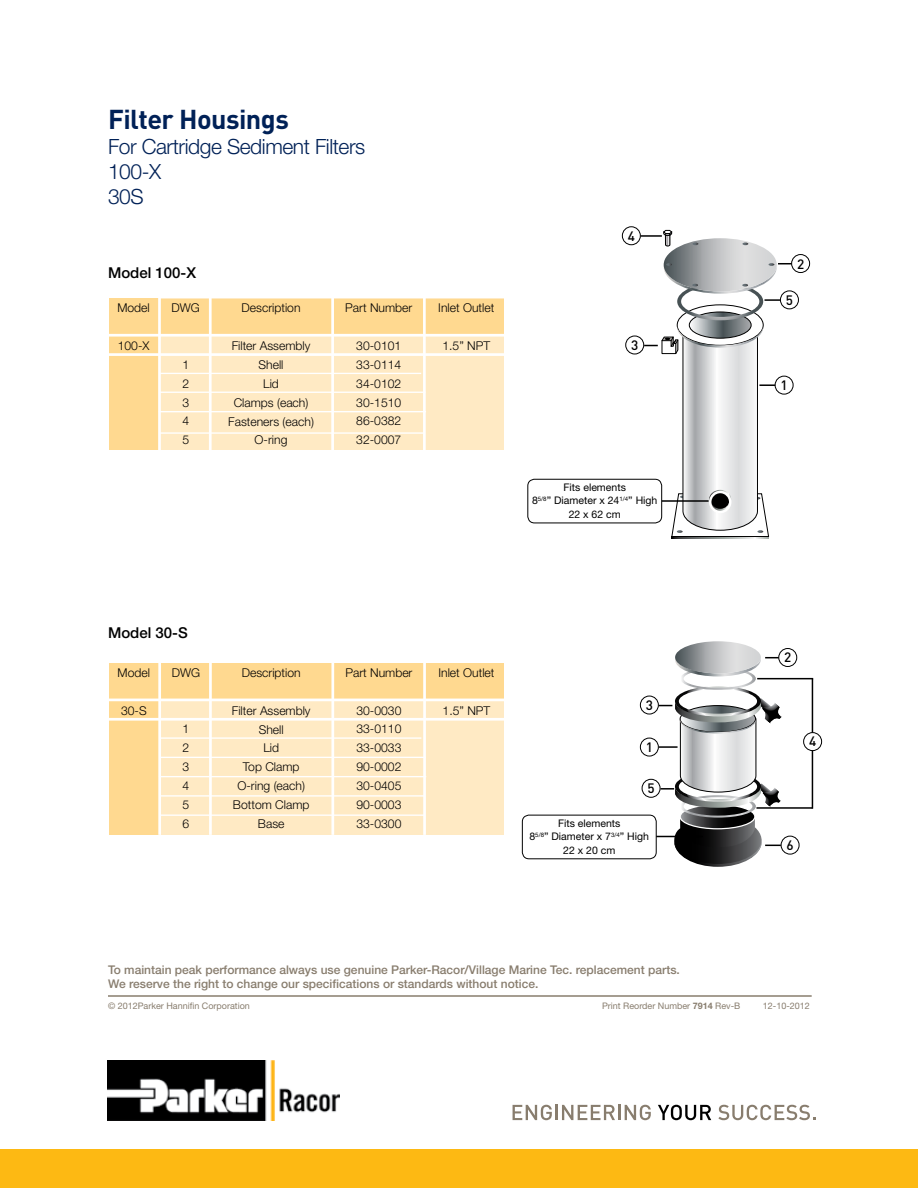
<style>
.page{position:relative;width:918px;height:1188px;background:#fff}
.page>*{position:absolute;margin:0;border:0;box-sizing:border-box;transform-origin:0 0}
.t1{font:700 27px "DINOT";letter-spacing:-.02em;color:#002157}
.t2{font:300 21px/25.2px "Helvetica Neue LT Std";letter-spacing:-.02em;color:#002157}
.t3{font:500 15px "Helvetica Neue LT Std";color:#000}
.t4{font:500 13.5px "DINOT";color:#000}
.t5{font:300 12.15px/18.9px "Helvetica Neue LT Std";color:#000;text-align:justify}
.t6{font:500 12px/14.4px "Helvetica Neue LT Std";color:#887d6e}
.t7{font:10.5px/13.5px "Helvetica Neue LT Std";color:#000;text-align:center}
.t8{font:9px "Helvetica Neue LT Std";color:#887d6e}
.s1{font-weight:700}
</style>
<div class="page">
<svg style="left:513px;top:1105px;width:39px;height:15px"></svg>
<hr style="left:555px;top:1105px;width:3px;height:15px;background:#887d6e">
<svg style="left:562px;top:1105px;width:89px;height:15px"></svg>
<svg style="left:658px;top:1105px;width:53px;height:15px"></svg>
<svg style="left:718px;top:1105px;width:98px;height:15px"></svg>
<div style="left:0;top:1150px;width:918px;height:38px;background:#fdb913"></div>
<img style="left:108px;top:1061px;width:232px;height:59px">
<hr style="left:108px;top:995px;width:704px;height:2px;background:#887d6e">
<div style="left:109px;top:299px;width:394px;height:151px;background:#ffeac4"></div>
<div style="left:109px;top:299px;width:51px;height:151px;background:#ffd990"></div>
<div style="left:109px;top:299px;width:394px;height:36px;background:#ffd990"></div>
<hr style="left:94px;top:334px;width:421px;height:3px;background:#fff">
<hr style="left:94px;top:353px;width:422px;height:3px;background:#fff">
<hr style="left:159px;top:373px;width:262px;height:1px;background:#fff">
<hr style="left:159px;top:392px;width:266px;height:1px;background:#fff">
<hr style="left:159px;top:411px;width:267px;height:1px;background:#fff">
<hr style="left:159px;top:432px;width:266px;height:2px;background:#fff">
<hr style="left:158px;top:270px;width:3px;height:200px;background:#fff">
<hr style="left:209px;top:270px;width:3px;height:200px;background:#fff">
<hr style="left:331px;top:270px;width:3px;height:200px;background:#fff">
<hr style="left:423px;top:270px;width:3px;height:200px;background:#fff">
<div style="left:109px;top:663px;width:395px;height:172px;background:#ffeac4"></div>
<div style="left:109px;top:664px;width:51px;height:171px;background:#ffd990"></div>
<div style="left:109px;top:663px;width:395px;height:37px;background:#ffd990"></div>
<hr style="left:95px;top:699px;width:420px;height:2px;background:#fff">
<hr style="left:95px;top:718px;width:420px;height:3px;background:#fff">
<hr style="left:160px;top:737px;width:261px;height:2px;background:#fff">
<hr style="left:160px;top:757px;width:266px;height:1px;background:#fff">
<hr style="left:159px;top:776px;width:267px;height:1px;background:#fff">
<hr style="left:160px;top:795px;width:265px;height:2px;background:#fff">
<hr style="left:160px;top:815px;width:265px;height:1px;background:#fff">
<hr style="left:158px;top:635px;width:3px;height:200px;background:#fff">
<hr style="left:209px;top:635px;width:3px;height:200px;background:#fff">
<hr style="left:331px;top:635px;width:3px;height:200px;background:#fff">
<hr style="left:423px;top:635px;width:3px;height:200px;background:#fff">
<svg style="left:671px;top:537px;width:98px;height:2px"></svg>
<div style="left:775px;top:376px;width:19px;height:18px;border:1px solid #000;border-radius:50%"></div>
<div style="left:791px;top:254px;width:19px;height:19px;border:1px solid #000;border-radius:50%"></div>
<div style="left:622px;top:226px;width:19px;height:19px;border:1px solid #000;border-radius:50%"></div>
<div style="left:625px;top:336px;width:19px;height:18px;border:1px solid #000;border-radius:50%"></div>
<div style="left:780px;top:291px;width:19px;height:18px;border:1px solid #000;border-radius:50%"></div>
<hr style="left:641px;top:235px;width:21px;height:2px;background:#000">
<svg style="left:644px;top:230px;width:148px;height:307px"></svg>
<div style="left:527px;top:479px;width:135px;height:44px;border:1px solid #000;border-radius:7px"></div>
<div style="left:640px;top:738px;width:19px;height:18px;border:1px solid #000;border-radius:50%"></div>
<div style="left:778px;top:648px;width:19px;height:19px;border:1px solid #000;border-radius:50%"></div>
<div style="left:640px;top:696px;width:19px;height:18px;border:1px solid #000;border-radius:50%"></div>
<div style="left:642px;top:779px;width:18px;height:19px;border:1px solid #000;border-radius:50%"></div>
<div style="left:781px;top:836px;width:18px;height:18px;border:1px solid #000;border-radius:50%"></div>
<hr style="left:757px;top:678px;width:56px;height:1px;background:#000">
<hr style="left:812px;top:679px;width:1px;height:130px;background:#000">
<hr style="left:756px;top:807px;width:56px;height:2px;background:#000">
<svg style="left:659px;top:641px;width:125px;height:226px"></svg>
<hr style="left:656px;top:836px;width:47px;height:1px;background:#000">
<div style="left:522px;top:815px;width:135px;height:44px;border:1px solid #000;border-radius:7px"></div>
<div style="left:804px;top:733px;width:18px;height:18px;background:#fff;border-radius:50%"></div>
<div style="left:803px;top:732px;width:19px;height:19px;border:1px solid #000;border-radius:50%"></div>
<h1 class="t1" style="left:108px;top:101px;width:182px">Filter Housings</h1>
<h2 class="t2" style="left:108px;top:133px;width:259px">For Cartridge Sediment Filters<br>100-X<br>30S</h2>
<p class="t3" style="left:108px;top:264px;width:90px">Model 100-X</p>
<p class="t5" style="left:117px;top:298px;width:34px">Model</p>
<p class="t5" style="left:118px;top:336px;width:33px">100-X</p>
<p class="t5" style="left:172px;top:298px;width:30px">DWG</p>
<p class="t5" style="left:182px;top:355px;width:8px">1<br>2<br>3<br>4<br>5</p>
<p class="t5" style="left:242px;top:298px;width:60px">Description</p>
<p class="t5" style="left:228px;top:336px;width:87px;text-align:center">Filter Assembly<br>Shell<br>Lid<br>Clamps (each)<br>Fasteners (each)<br>O-ring</p>
<p class="t5" style="left:345px;top:298px;width:69px">Part Number</p>
<p class="t5" style="left:356px;top:336px;width:47px">30-0101<br>33-0114<br>34-0102<br>30-1510<br>86-0382<br>32-0007</p>
<p class="t5" style="left:438px;top:298px;width:58px">Inlet Outlet</p>
<p class="t5" style="left:442px;top:336px;width:49px">1.5” NPT</p>
<p class="t4" style="left:628px;top:227px;width:9px">4</p>
<p class="t4" style="left:631px;top:336px;width:9px">3</p>
<p class="t7" style="left:532px;top:480px;width:127px">Fits elements<br>8<sup>5/8</sup>” Diameter x 24<sup>1/4</sup>” High<br>22 x 62 cm</p>
<p class="t3" style="left:108px;top:624px;width:81px">Model 30-S</p>
<p class="t5" style="left:118px;top:663px;width:34px">Model</p>
<p class="t5" style="left:121px;top:700px;width:27px">30-S</p>
<p class="t5" style="left:172px;top:663px;width:30px">DWG</p>
<p class="t5" style="left:183px;top:719px;width:8px">1<br>2<br>3<br>4<br>5<br>6</p>
<p class="t5" style="left:242px;top:663px;width:60px">Description</p>
<p class="t5" style="left:232px;top:701px;width:80px;text-align:center">Filter Assembly<br>Shell<br>Lid<br>Top Clamp<br>O-ring (each)<br>Bottom Clamp<br>Base</p>
<p class="t5" style="left:345px;top:663px;width:69px">Part Number</p>
<p class="t5" style="left:356px;top:701px;width:47px">30-0030<br>33-0110<br>33-0033<br>90-0002<br>30-0405<br>90-0003<br>33-0300</p>
<p class="t5" style="left:438px;top:663px;width:58px">Inlet Outlet</p>
<p class="t5" style="left:443px;top:701px;width:49px">1.5” NPT</p>
<p class="t4" style="left:646px;top:696px;width:9px">3</p>
<p class="t4" style="left:646px;top:738px;width:9px">1</p>
<p class="t4" style="left:647px;top:779px;width:9px">5</p>
<p class="t7" style="left:529px;top:816px;width:121px">Fits elements<br>8<sup>5/8</sup>” Diameter x 7<sup>3/4</sup>” High<br>22 x 20 cm</p>
<p class="t6" style="left:108px;top:962px;width:573px">To maintain peak performance always use genuine Parker-Racor/Village Marine Tec. replacement parts.<br>We reserve the right to change our specifications or standards without notice.</p>
<p class="t4" style="left:797px;top:254px;width:9px">2</p>
<p class="t4" style="left:786px;top:291px;width:9px">5</p>
<p class="t4" style="left:781px;top:376px;width:9px">1</p>
<p class="t4" style="left:784px;top:648px;width:9px">2</p>
<p class="t4" style="left:809px;top:732px;width:9px">4</p>
<p class="t4" style="left:787px;top:836px;width:9px">6</p>
<p class="t8" style="left:108px;top:1000px;width:143px">© 2012Parker Hannifin Corporation</p>
<p class="t8" style="left:602px;top:1000px;width:140px">Print Reorder Number <span class="s1">7914</span> Rev-B</p>
<p class="t8" style="left:763px;top:1000px;width:49px">12-10-2012</p>
</div>
